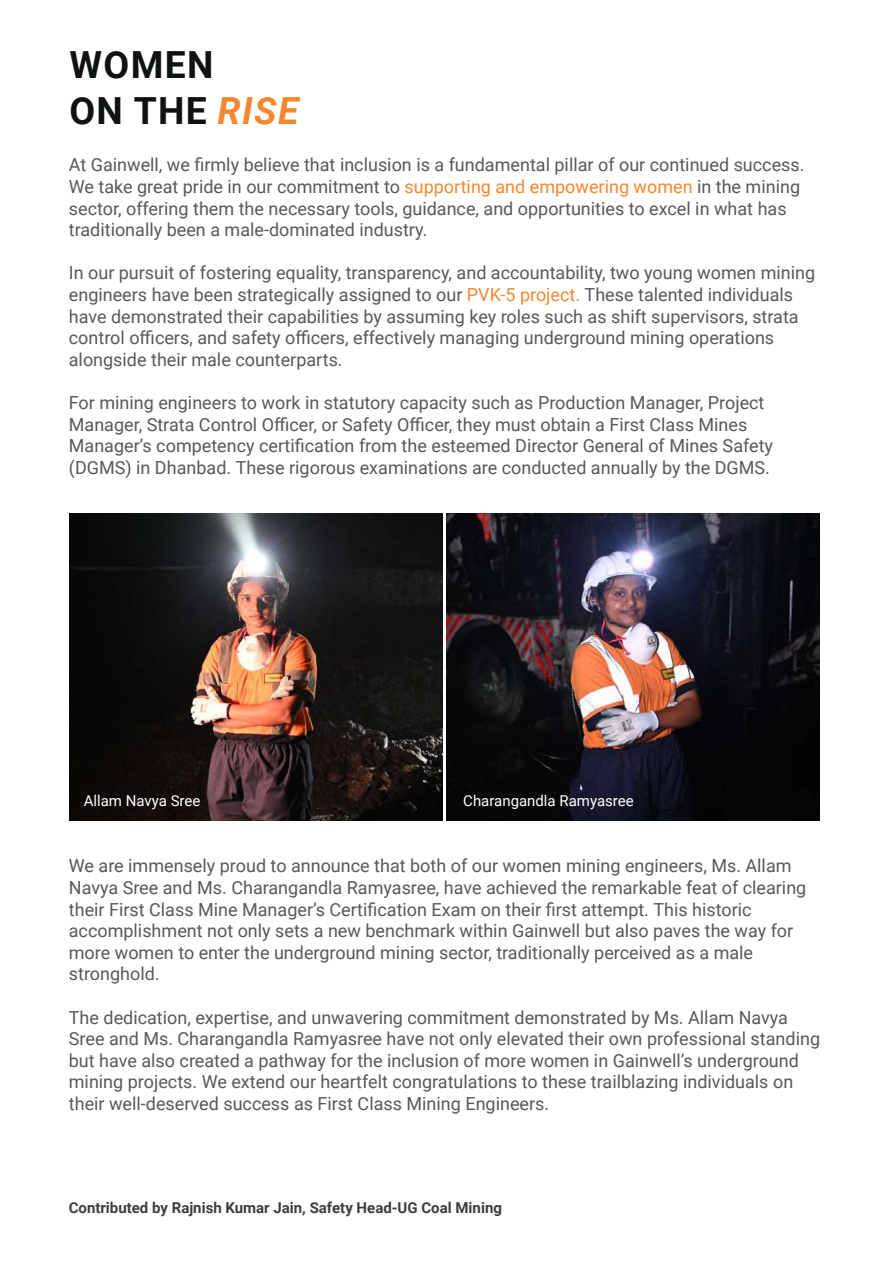
<style>
.page{position:relative;width:893px;height:1263px;background:#fff}
.page>*{position:absolute;margin:0;border:0;box-sizing:border-box;transform-origin:0 0}
.t1{font:700 37.35px/46.5px "Roboto";letter-spacing:.035em;color:#0e1212}
.t2{font:18px/21.6px "Roboto";color:#57585a}
.t3{font:700 15px "Roboto";color:#3e3e3f}
.t4{font:15px "Roboto";color:#fff}
.s1{font-style:italic;color:#f5872f}
.s2{color:#f5872f}
</style>
<div class="page">
<img style="left:70px;top:513px;width:373px;height:307px">
<img style="left:446px;top:513px;width:374px;height:307px">
<h1 class="t1" style="left:70px;top:40px;width:231px">WOMEN<br>ON THE <span class="s1">RISE</span></h1>
<p class="t2" style="left:69px;top:154px;width:737px">At Gainwell, we firmly believe that inclusion is a fundamental pillar of our continued success.<br>We take great pride in our commitment to <span class="s2">supporting and empowering women</span> in the mining sector, offering them the necessary tools, guidance, and opportunities to excel in what has traditionally been a male-dominated industry.</p>
<p class="t2" style="left:69px;top:262px;width:748px">In our pursuit of fostering equality, transparency, and accountability, two young women mining engineers have been strategically assigned to our <span class="s2">PVK-5 project.</span> These talented individuals have demonstrated their capabilities by assuming key roles such as shift supervisors, strata control officers, and safety officers, effectively managing underground mining operations alongside their male counterparts.</p>
<p class="t2" style="left:69px;top:391px;width:706px">For mining engineers to work in statutory capacity such as Production Manager, Project Manager, Strata Control Officer, or Safety Officer, they must obtain a First Class Mines Manager’s competency certification from the esteemed Director General of Mines Safety (DGMS) in Dhanbad. These rigorous examinations are conducted annually by the DGMS.</p>
<p class="t4" style="left:84px;top:790px;width:118px">Allam Navya Sree</p>
<p class="t4" style="left:463px;top:790px;width:172px">Charangandla Ramyasree</p>
<p class="t2" style="left:69px;top:854px;width:739px">We are immensely proud to announce that both of our women mining engineers, Ms. Allam Navya Sree and Ms. Charangandla Ramyasree, have achieved the remarkable feat of clearing their First Class Mine Manager’s Certification Exam on their first attempt. This historic accomplishment not only sets a new benchmark within Gainwell but also paves the way for more women to enter the underground mining sector, traditionally perceived as a male stronghold.</p>
<p class="t2" style="left:69px;top:1006px;width:753px">The dedication, expertise, and unwavering commitment demonstrated by Ms. Allam Navya Sree and Ms. Charangandla Ramyasree have not only elevated their own professional standing but have also created a pathway for the inclusion of more women in Gainwell’s underground mining projects. We extend our heartfelt congratulations to these trailblazing individuals on their well-deserved success as First Class Mining Engineers.</p>
<p class="t3" style="left:69px;top:1197px;width:435px">Contributed by Rajnish Kumar Jain, Safety Head-UG Coal Mining</p>
</div>
